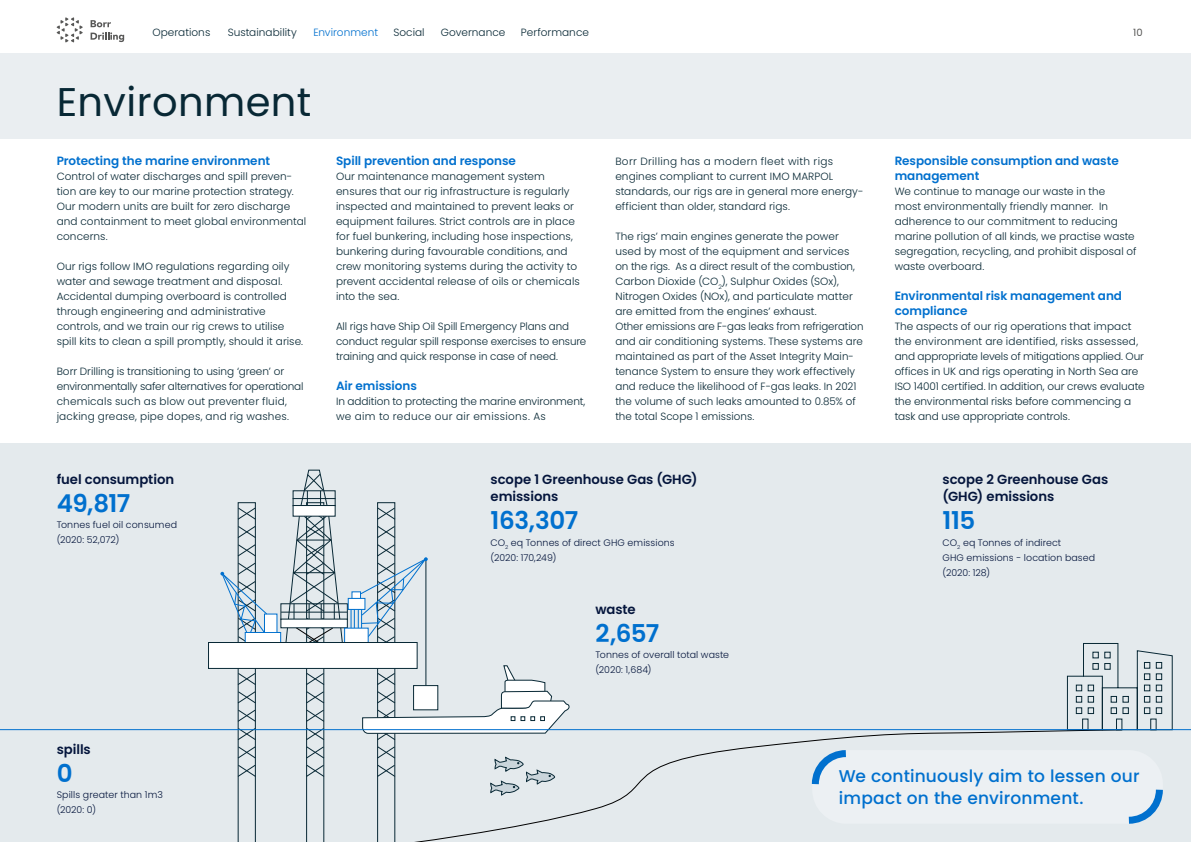
<style>
.page{position:relative;width:1191px;height:842px;background:#fff}
.page>*{position:absolute;margin:0;border:0;box-sizing:border-box;transform-origin:0 0}
.t1{font:40px "Poppins";letter-spacing:.01em;color:#082835}
.t2{font:600 24.6px "Poppins";letter-spacing:-.025em;color:#0070ce}
.t3{font:500 17px/22px "Poppins";letter-spacing:.01em;color:#0070ce}
.t4{font:600 13.2px/17px "Poppins";letter-spacing:-.005em;color:#04153c}
.t5{font:600 12px/15px "Poppins";letter-spacing:-.005em;color:#0070ce}
.t6{font:300 10.5px/15px "Poppins";letter-spacing:.005em;color:#082835}
.t7{font:300 10.5px "Poppins";letter-spacing:.005em;color:#0070ce}
.t8{font:10px "Poppins";color:#575756}
.t9{font:300 9.4px/15.1px "Poppins";letter-spacing:.01em;color:#04153c}
</style>
<div class="page">
<div style="left:0;top:443px;width:1191px;height:399px;background:#e4eaed"></div>
<div style="left:0;top:0;width:1191px;height:139px;background:#eaeef1"></div>
<div style="left:0;top:0;width:1191px;height:52px;background:#fff"></div>
<svg style="left:91px;top:20px;width:33px;height:22px"></svg>
<svg style="left:57px;top:17px;width:26px;height:25px"></svg>
<svg style="left:1066px;top:643px;width:107px;height:86px"></svg>
<div style="left:280px;top:603px;width:68px;height:17px;border:1px solid #082835"></div>
<div style="left:245px;top:632px;width:36px;height:11px;background:#fff;border:1px solid #0070ce"></div>
<div style="left:264px;top:614px;width:13px;height:18px;background:#fff"></div>
<svg style="left:220px;top:502px;width:48px;height:227px"></svg>
<hr style="left:281px;top:612px;width:66px;height:1px;background:#082835">
<div style="left:280px;top:619px;width:68px;height:9px;background:#fff;border:1px solid #082835"></div>
<svg style="left:361px;top:502px;width:209px;height:227px"></svg>
<div style="left:350px;top:609px;width:5px;height:20px;border:1px solid #0070ce"></div>
<div style="left:358px;top:609px;width:4px;height:20px;border:1px solid #0070ce"></div>
<div style="left:351px;top:591px;width:10px;height:8px;background:#fff;border:1px solid #0070ce"></div>
<div style="left:348px;top:598px;width:17px;height:12px;background:#fff;border:1px solid #0070ce"></div>
<div style="left:344px;top:628px;width:24px;height:15px;background:#fff"></div>
<div style="left:208px;top:642px;width:209px;height:27px;background:#fff;border:1px solid #082835"></div>
<svg style="left:285px;top:469px;width:58px;height:260px"></svg>
<svg style="left:0;top:729px;width:1191px;height:113px"></svg>
<div style="left:812px;top:750px;width:350px;height:74px;background:#ecf0f3;border-radius:34px"></div>
<svg style="left:808px;top:747px;width:45px;height:44px"></svg>
<svg style="left:1121px;top:783px;width:45px;height:44px"></svg>
<p class="t6" style="left:152px;top:25px;width:59px">Operations</p>
<p class="t6" style="left:228px;top:25px;width:71px">Sustainability</p>
<p class="t7" style="left:313px;top:26px;width:66px">Environment</p>
<p class="t6" style="left:393px;top:25px;width:33px">Social</p>
<p class="t6" style="left:441px;top:25px;width:66px">Governance</p>
<p class="t6" style="left:521px;top:25px;width:70px">Performance</p>
<h1 class="t1" style="left:57px;top:79px;width:256px">Environment</h1>
<p class="t5" style="left:57px;top:153px;width:215px">Protecting the marine environment</p>
<p class="t6" style="left:57px;top:169px;width:251px">Control of water discharges and spill preven&shy;tion are key to our marine protection strategy.<br>Our modern units are built for zero discharge and containment to meet global environmental concerns.</p>
<p class="t6" style="left:57px;top:259px;width:248px">Our rigs follow IMO regulations regarding oily water and sewage treatment and disposal.<br>Accidental dumping overboard is controlled through engineering and administrative controls, and we train our rig crews to utilise spill kits to clean a spill promptly, should it arise.</p>
<p class="t6" style="left:57px;top:364px;width:248px">Borr Drilling is transitioning to using ‘green’ or environmentally safer alternatives for operational chemicals such as blow out preventer fluid, jacking grease, pipe dopes, and rig washes.</p>
<p class="t5" style="left:336px;top:153px;width:181px">Spill prevention and response</p>
<p class="t6" style="left:336px;top:169px;width:245px">Our maintenance management system ensures that our rig infrastructure is regularly inspected and maintained to prevent leaks or equipment failures. Strict controls are in place for fuel bunkering, including hose inspections, bunkering during favourable conditions, and crew monitoring systems during the activity to prevent accidental release of oils or chemicals into the sea.</p>
<p class="t6" style="left:336px;top:319px;width:252px">All rigs have Ship Oil Spill Emergency Plans and conduct regular spill response exercises to ensure training and quick response in case of need.</p>
<p class="t5" style="left:336px;top:378px;width:82px">Air emissions</p>
<p class="t6" style="left:336px;top:394px;width:251px">In addition to protecting the marine environment, we aim to reduce our air emissions. As</p>
<p class="t6" style="left:615px;top:154px;width:250px">Borr Drilling has a modern fleet with rigs engines compliant to current IMO MARPOL standards, our rigs are in general more energy&shy;efficient than older, standard rigs.</p>
<p class="t6" style="left:615px;top:229px;width:250px">The rigs’ main engines generate the power used by most of the equipment and services on the rigs. As a direct result of the combustion, Carbon Dioxide (CO<sub>2</sub>), Sulphur Oxides (SOx), Nitrogen Oxides (NOx), and particulate matter are emitted from the engines’ exhaust.<br>Other emissions are F-gas leaks from refrigeration and air conditioning systems. These systems are maintained as part of the Asset Integrity Main&shy;tenance System to ensure they work effectively and reduce the likelihood of F-gas leaks. In 2021 the volume of such leaks amounted to 0.85% of the total Scope 1 emissions.</p>
<p class="t4" style="left:57px;top:471px;width:119px">fuel consumption</p>
<p class="t9" style="left:57px;top:517px;width:122px">Tonnes fuel oil consumed (2020: 52,072)</p>
<h2 class="t2" style="left:57px;top:489px;width:75px">49,817</h2>
<p class="t4" style="left:490px;top:471px;width:208px">scope 1 Greenhouse Gas (GHG) emissions</p>
<p class="t9" style="left:490px;top:535px;width:186px">CO<sub>2</sub> eq Tonnes of direct GHG emissions (2020: 170,249)</p>
<h2 class="t2" style="left:490px;top:506px;width:89px">163,307</h2>
<p class="t4" style="left:595px;top:601px;width:42px">waste</p>
<p class="t9" style="left:595px;top:647px;width:135px">Tonnes of overall total waste (2020: 1,684)</p>
<h2 class="t2" style="left:595px;top:619px;width:65px">2,657</h2>
<p class="t8" style="left:1133px;top:27px;width:11px">10</p>
<p class="t5" style="left:894px;top:153px;width:226px">Responsible consumption and waste management</p>
<p class="t6" style="left:894px;top:184px;width:243px">We continue to manage our waste in the<br>most environmentally friendly manner. In adherence to our commitment to reducing marine pollution of all kinds, we practise waste segregation, recycling, and prohibit disposal of waste overboard.</p>
<p class="t5" style="left:894px;top:288px;width:229px">Environmental risk management and compliance</p>
<p class="t6" style="left:894px;top:319px;width:252px">The aspects of our rig operations that impact the environment are identified, risks assessed, and appropriate levels of mitigations applied. Our offices in UK and rigs operating in North Sea are ISO 14001 certified. In addition, our crews evaluate the environmental risks before commencing a task and use appropriate controls.</p>
<p class="t4" style="left:942px;top:471px;width:167px">scope 2 Greenhouse Gas (GHG) emissions</p>
<p class="t9" style="left:942px;top:535px;width:154px">CO<sub>2</sub> eq Tonnes of indirect<br>GHG emissions - location based (2020: 128)</p>
<h2 class="t2" style="left:942px;top:506px;width:34px">115</h2>
<p class="t4" style="left:57px;top:740px;width:36px">spills</p>
<p class="t9" style="left:57px;top:787px;width:108px">Spills greater than 1m3 (2020: 0)</p>
<h2 class="t2" style="left:57px;top:759px;width:17px">0</h2>
<h3 class="t3" style="left:838px;top:765px;width:302px">We continuously aim to lessen our impact on the environment.</h3>
</div>
